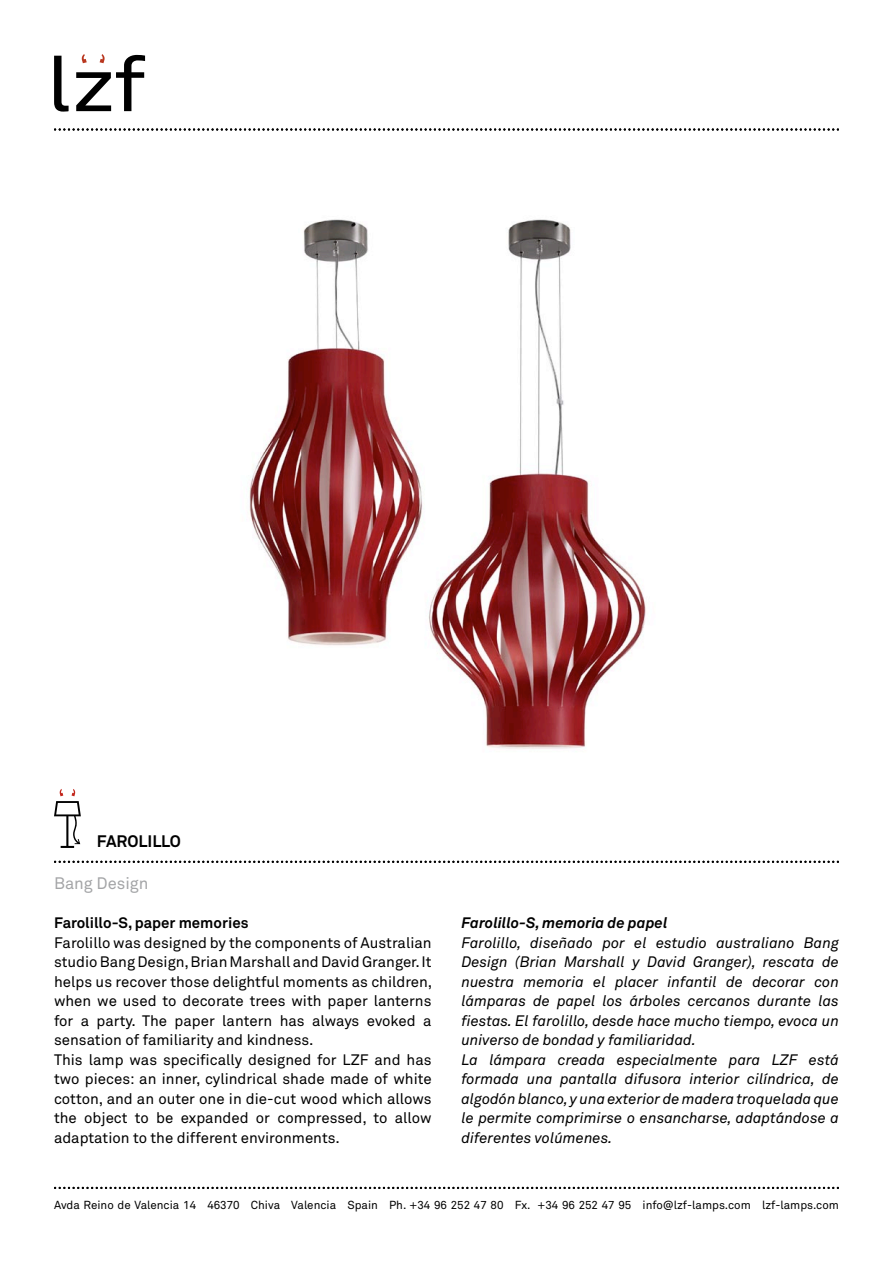
<style>
.page{position:relative;width:893px;height:1263px;background:#fff}
.page>*{position:absolute;margin:0;border:0;box-sizing:border-box;transform-origin:0 0}
.t1{font:16.5px "Akkurat";color:#a4a5a7}
.t2{font:700 16.5px "Akkurat";color:#000}
.t3{font:15px/19.5px "Akkurat";color:#000}
.t4{font:italic 15px/19.5px "Akkurat";color:#000}
.t5{font:italic 700 15px "Akkurat";color:#000}
.t6{font:700 15px "Akkurat";color:#000}
.t7{font:11.55px "Akkurat";color:#000}
</style>
<div class="page">
<svg style="left:54px;top:128px;width:785px;height:3px"></svg>
<svg style="left:54px;top:1187px;width:785px;height:2px"></svg>
<svg style="left:54px;top:789px;width:27px;height:59px"></svg>
<svg style="left:54px;top:861px;width:785px;height:2px"></svg>
<svg style="left:54px;top:56px;width:15px;height:56px"></svg>
<svg style="left:76px;top:54px;width:69px;height:57px"></svg>
<img style="left:249px;top:219px;width:397px;height:530px">
<p class="t2" style="left:97px;top:830px;width:86px">FAROLILLO</p>
<p class="t1" style="left:54px;top:873px;width:96px">Bang Design</p>
<p class="t6" style="left:54px;top:914px;width:196px">Farolillo-S, paper memories</p>
<p class="t3" style="left:54px;top:933px;width:380px">Farolillo was designed by the components of Australian studio Bang Design, Brian Marshall and David Granger. It helps us recover those delightful moments as children, when we used to decorate trees with paper lanterns for a party. The paper lantern has always evoked a sensation of familiarity and kindness.<br>This lamp was specifically designed for LZF and has two pieces: an inner, cylindrical shade made of white cotton, and an outer one in die-cut wood which allows the object to be expanded or compressed, to allow adaptation to the different environments.</p>
<p class="t5" style="left:461px;top:914px;width:208px">Farolillo-S, memoria de papel</p>
<p class="t4" style="left:461px;top:933px;width:379px">Farolillo, diseñado por el estudio australiano Bang Design (Brian Marshall y David Granger), rescata de nuestra memoria el placer infantil de decorar con lámparas de papel los árboles cercanos durante las fiestas. El farolillo, desde hace mucho tiempo, evoca un universo de bondad y familiaridad.<br>La lámpara creada especialmente para LZF está formada una pantalla difusora interior cilíndrica, de algodón blanco, y una exterior de madera troquelada que le permite comprimirse o ensancharse, adaptándose a diferentes volúmenes.</p>
<p class="t7" style="left:54px;top:1198px;width:786px">Avda Reino de Valencia 14 46370 Chiva Valencia Spain Ph. +34 96 252 47 80 Fx. +34 96 252 47 95 info@lzf-lamps.com lzf-lamps.com</p>
</div>
